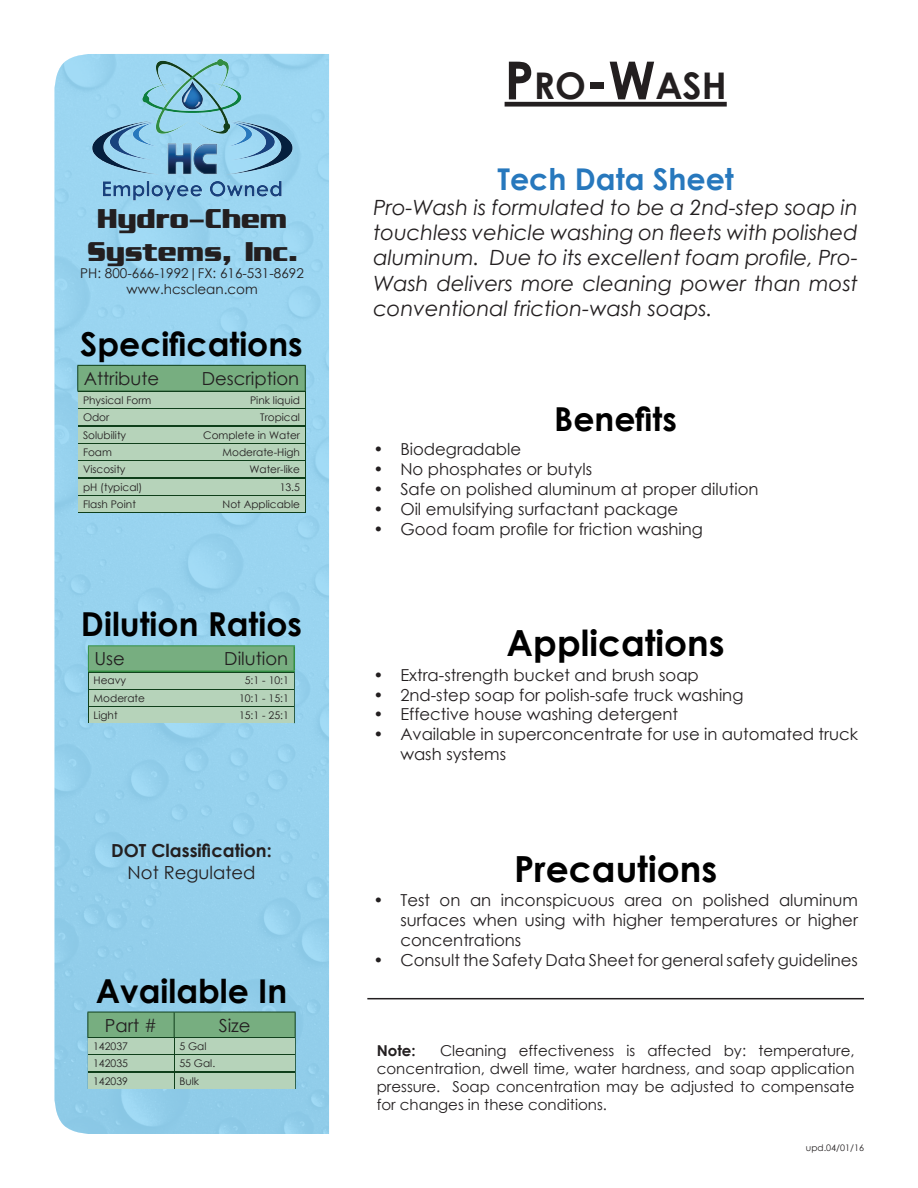
<style>
.page{position:relative;width:918px;height:1188px;background:#fff}
.page>*{position:absolute;margin:0;border:0;box-sizing:border-box;transform-origin:0 0}
.t1{font:700 36.75px "Century Gothic";color:#231f20}
.t2{font:700 36px "Century Gothic";color:#000}
.t3{font:700 33px "Century Gothic";color:#000}
.t4{font:700 30px "Century Gothic";color:#2778bd}
.t5{font:700 27px/32.4px "Enter Sansman";color:#231f20;text-align:center}
.t6{font:italic 21px/25.2px "Century Gothic";color:#231f20;text-align:justify}
.t7{font:18px "Century Gothic";color:#231f20}
.t8{font:700 18px "Century Gothic";color:#231f20}
.t9{font:16.5px/19.8px "Century Gothic";color:#231f20}
.t10{font:15px/18px "Century Gothic";color:#231f20;text-align:justify}
.t11{font:700 15px "Century Gothic";color:#231f20}
.t12{font:13.5px/16.2px "Century Gothic";color:#231f20;text-align:center}
.t13{font:10.5px/17.1px "Century Gothic";color:#231f20;text-align:justify}
.t14{font:9px "Century Gothic";color:#231f20}
.s1{font-size:52.5px}
</style>
<div class="page">
<hr style="left:367px;top:998px;width:497px;height:1px;background:#231f20">
<img style="left:55px;top:54px;width:274px;height:1080px">
<img style="left:90px;top:58px;width:204px;height:144px">
<div style="left:505px;top:102px;width:222px;height:5px;background:#231f20"></div>
<div style="left:78px;top:365px;width:227px;height:26px;background:#77ae80"></div>
<svg style="left:78px;top:408px;width:227px;height:105px;background:#2d5937"></svg>
<svg style="left:305px;top:366px;width:1px;height:25px"></svg>
<hr style="left:305px;top:392px;width:1px;height:121px;background:#0f3f1b">
<hr style="left:77px;top:365px;width:229px;height:1px;background:#0f3f1b">
<svg style="left:77px;top:366px;width:1px;height:25px"></svg>
<hr style="left:77px;top:391px;width:229px;height:1px;background:#0f3f1b">
<div style="left:78px;top:392px;width:227px;height:16px;background:#b6d3ba"></div>
<div style="left:78px;top:410px;width:227px;height:15px;background:#b6d3ba"></div>
<div style="left:78px;top:427px;width:227px;height:16px;background:#b6d3ba"></div>
<div style="left:78px;top:444px;width:227px;height:16px;background:#b6d3ba"></div>
<div style="left:78px;top:462px;width:227px;height:15px;background:#b6d3ba"></div>
<div style="left:78px;top:479px;width:227px;height:16px;background:#b6d3ba"></div>
<div style="left:78px;top:496px;width:227px;height:16px;background:#b6d3ba"></div>
<div style="left:88px;top:646px;width:206px;height:25px;background:#77ae80"></div>
<svg style="left:88px;top:672px;width:206px;height:51px"></svg>
<svg style="left:294px;top:646px;width:1px;height:25px"></svg>
<hr style="left:88px;top:645px;width:207px;height:1px;background:#328e42">
<svg style="left:88px;top:646px;width:1px;height:25px"></svg>
<hr style="left:88px;top:671px;width:207px;height:1px;background:#328e42">
<hr style="left:294px;top:672px;width:1px;height:51px;background:#0f3f1b">
<div style="left:89px;top:673px;width:205px;height:15px;background:#b6d3ba"></div>
<div style="left:89px;top:690px;width:205px;height:15px;background:#b6d3ba"></div>
<div style="left:89px;top:707px;width:205px;height:16px;background:#b6d3ba"></div>
<svg style="left:87px;top:1012px;width:209px;height:77px;background:#70a379"></svg>
<hr style="left:87px;top:1037px;width:87px;height:1px;background:#0f3f1b">
<hr style="left:174px;top:1037px;width:122px;height:1px;background:#0f3f1b">
<hr style="left:174px;top:1038px;width:1px;height:51px;background:#0f3f1b">
<hr style="left:295px;top:1038px;width:1px;height:51px;background:#0f3f1b">
<div style="left:88px;top:1039px;width:86px;height:15px;background:#b6d3ba"></div>
<div style="left:88px;top:1056px;width:86px;height:15px;background:#b6d3ba"></div>
<div style="left:88px;top:1073px;width:86px;height:15px;background:#b6d3ba"></div>
<div style="left:175px;top:1039px;width:120px;height:15px;background:#b6d3ba"></div>
<div style="left:175px;top:1056px;width:120px;height:15px;background:#b6d3ba"></div>
<div style="left:175px;top:1073px;width:120px;height:15px;background:#b6d3ba"></div>
<h3 class="t5" style="left:87px;top:204px;width:211px">Hydro-Chem<br>Systems, Inc.</h3>
<p class="t12" style="left:80px;top:265px;width:225px">PH: 800-666-1992|FX: 616-531-8692 www.hcsclean.com</p>
<h3 class="t3" style="left:80px;top:319px;width:224px">Specifications</h3>
<p class="t7" style="left:84px;top:366px;width:77px">Attribute</p>
<p class="t7" style="left:202px;top:366px;width:99px">Description</p>
<p class="t13" style="left:83px;top:391px;width:70px">Physical Form</p>
<p class="t13" style="left:250px;top:391px;width:51px">Pink liquid</p>
<p class="t13" style="left:83px;top:409px;width:28px">Odor</p>
<p class="t13" style="left:260px;top:409px;width:41px">Tropical</p>
<p class="t13" style="left:83px;top:426px;width:45px">Solubility</p>
<p class="t13" style="left:203px;top:426px;width:98px">Complete in Water</p>
<p class="t13" style="left:83px;top:444px;width:30px">Foam</p>
<p class="t13" style="left:223px;top:444px;width:79px">Moderate-High</p>
<p class="t13" style="left:83px;top:461px;width:44px">Viscosity</p>
<p class="t13" style="left:249px;top:461px;width:52px">Water-like</p>
<p class="t13" style="left:83px;top:478px;width:61px">pH (typical)</p>
<p class="t13" style="left:280px;top:478px;width:22px">13.5</p>
<p class="t13" style="left:83px;top:496px;width:54px">Flash Point</p>
<p class="t13" style="left:223px;top:496px;width:79px">Not Applicable</p>
<h3 class="t3" style="left:81px;top:599px;width:223px">Dilution Ratios</h3>
<p class="t7" style="left:94px;top:646px;width:32px">Use</p>
<p class="t7" style="left:224px;top:646px;width:66px">Dilution</p>
<p class="t13" style="left:94px;top:672px;width:34px">Heavy</p>
<p class="t13" style="left:245px;top:672px;width:46px">5:1 - 10:1</p>
<p class="t13" style="left:94px;top:689px;width:53px">Moderate</p>
<p class="t13" style="left:239px;top:689px;width:52px">10:1 - 15:1</p>
<p class="t13" style="left:94px;top:706px;width:25px">Light</p>
<p class="t13" style="left:239px;top:706px;width:52px">15:1 - 25:1</p>
<p class="t8" style="left:111px;top:837px;width:162px">DOT Classification:</p>
<p class="t7" style="left:128px;top:860px;width:129px">Not Regulated</p>
<h1 class="t1" style="left:505px;top:58px;width:224px"><span class="s1">P</span>RO<span class="s1">-W</span>ASH</h1>
<h3 class="t4" style="left:497px;top:156px;width:238px">Tech Data Sheet</h3>
<p class="t6" style="left:373px;top:194px;width:486px">Pro-Wash is formulated to be a 2nd-step soap in touchless vehicle washing on fleets with polished aluminum. Due to its excellent foam profile, Pro-Wash delivers more cleaning power than most conventional friction-wash soaps.</p>
<h3 class="t3" style="left:554px;top:394px;width:124px">Benefits</h3>
<p class="t9" style="left:373px;top:439px;width:149px">• Biodegradable</p>
<p class="t9" style="left:373px;top:459px;width:220px">• No phosphates or butyls</p>
<p class="t9" style="left:373px;top:479px;width:387px">• Safe on polished aluminum at proper dilution</p>
<p class="t9" style="left:373px;top:499px;width:307px">• Oil emulsifying surfactant package</p>
<p class="t9" style="left:373px;top:518px;width:331px">• Good foam profile for friction washing</p>
<h2 class="t2" style="left:507px;top:616px;width:220px">Applications</h2>
<p class="t9" style="left:373px;top:665px;width:327px">• Extra-strength bucket and brush soap</p>
<p class="t9" style="left:373px;top:684px;width:372px">• 2nd-step soap for polish-safe truck washing</p>
<p class="t9" style="left:373px;top:704px;width:306px">• Effective house washing detergent</p>
<p class="t9" style="left:400px;top:724px;width:459px;text-indent:-27px">• Available in superconcentrate for use in automated truck wash systems</p>
<h2 class="t2" style="left:514px;top:841px;width:205px">Precautions</h2>
<p class="t9" style="left:400px;top:890px;width:459px;text-align:justify;text-indent:-27px">• Test on an inconspicuous area on polished aluminum surfaces when using with higher temperatures or higher concentrations</p>
<p class="t9" style="left:373px;top:950px;width:486px">• Consult the Safety Data Sheet for general safety guidelines</p>
<h3 class="t3" style="left:96px;top:966px;width:193px">Available In</h3>
<p class="t7" style="left:105px;top:1012px;width:54px">Part #</p>
<p class="t7" style="left:219px;top:1012px;width:33px">Size</p>
<p class="t13" style="left:93px;top:1038px;width:36px">142037<br>142035<br>142039</p>
<p class="t13" style="left:179px;top:1038px;width:37px;text-align:left">5 Gal<br>55 Gal.<br>Bulk</p>
<p class="t11" style="left:377px;top:1039px;width:40px">Note:</p>
<p class="t10" style="left:377px;top:1041px;width:479px;text-indent:63px">Cleaning effectiveness is affected by: temperature, concentration, dwell time, water hardness, and soap application pressure. Soap concentration may be adjusted to compensate for changes in these conditions.</p>
<p class="t14" style="left:806px;top:1141px;width:60px">upd.04/01/16</p>
</div>
